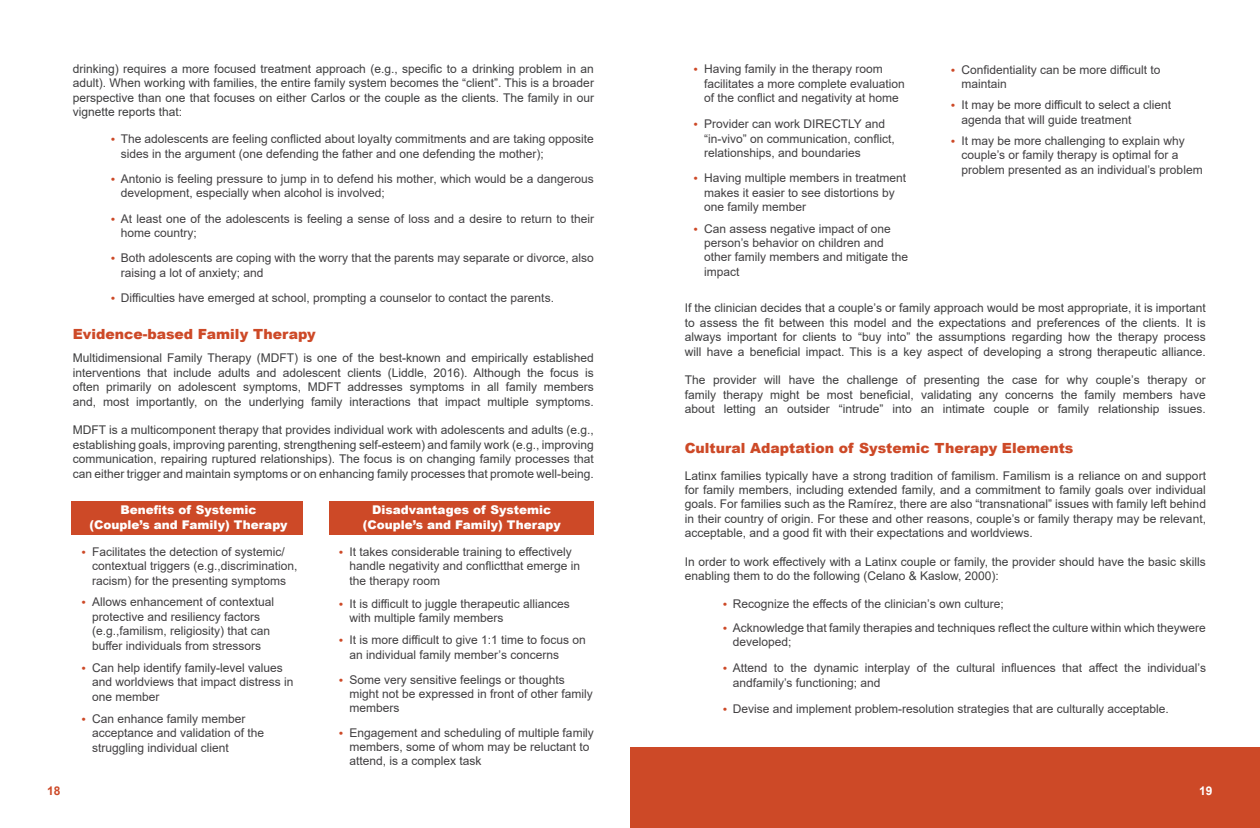
<style>
.page{position:relative;width:1260px;height:828px;background:#fff}
.page>*{position:absolute;margin:0;border:0;box-sizing:border-box;transform-origin:0 0}
.t1{font:900 14px "Arial";color:#cd4927}
.t2{font:12px/14.4px "Arial";color:#413f41}
.t3{font:12px/14.4px "Arial";color:#3e3e3f;text-align:justify}
.t4{font:900 12px/14.4px "Arial";color:#fff;text-align:center}
.t5{font:700 12px "Arial";color:#cd4927}
.t6{font:700 12px "Arial";color:#fff}
.t7{font:700 11px "Arial";color:#cd4927}
</style>
<div class="page">
<div style="left:72px;top:502px;width:231px;height:33px;background:#cd4927"></div>
<div style="left:329px;top:502px;width:265px;height:33px;background:#cd4927"></div>
<div style="left:630px;top:748px;width:630px;height:80px;background:#cd4927"></div>
<p class="t3" style="left:73px;top:61px;width:523px">drinking) requires a more focused treatment approach (e.g., specific to a drinking problem in an adult). When working with families, the entire family system becomes the “client”. This is a broader perspective than one that focuses on either Carlos or the couple as the clients. The family in our vignette reports that:</p>
<p class="t2" style="left:121px;top:132px;width:475px">The adolescents are feeling conflicted about loyalty commitments and are taking opposite sides in the argument (one defending the father and one defending the mother);</p>
<p class="t7" style="left:111px;top:132px;width:5px">•</p>
<p class="t2" style="left:121px;top:172px;width:475px">Antonio is feeling pressure to jump in to defend his mother, which would be a dangerous development, especially when alcohol is involved;</p>
<p class="t7" style="left:111px;top:171px;width:5px">•</p>
<p class="t2" style="left:121px;top:211px;width:475px">At least one of the adolescents is feeling a sense of loss and a desire to return to their home country;</p>
<p class="t7" style="left:111px;top:211px;width:5px">•</p>
<p class="t2" style="left:121px;top:251px;width:475px">Both adolescents are coping with the worry that the parents may separate or divorce, also raising a lot of anxiety; and</p>
<p class="t7" style="left:111px;top:251px;width:5px">•</p>
<p class="t2" style="left:121px;top:291px;width:435px">Difficulties have emerged at school, prompting a counselor to contact the parents.</p>
<p class="t7" style="left:111px;top:291px;width:5px">•</p>
<p class="t1" style="left:73px;top:324px;width:245px">Evidence-based Family Therapy</p>
<p class="t3" style="left:73px;top:351px;width:523px">Multidimensional Family Therapy (MDFT) is one of the best-known and empirically established interventions that include adults and adolescent clients (Liddle, 2016). Although the focus is often primarily on adolescent symptoms, MDFT addresses symptoms in all family members and, most importantly, on the underlying family interactions that impact multiple symptoms.</p>
<p class="t3" style="left:73px;top:423px;width:523px">MDFT is a multicomponent therapy that provides individual work with adolescents and adults (e.g., establishing goals, improving parenting, strengthening self-esteem) and family work (e.g., improving communication, repairing ruptured relationships). The focus is on changing family processes that can either trigger and maintain symptoms or on enhancing family processes that promote well-being.</p>
<p class="t4" style="left:89px;top:502px;width:200px">Benefits of Systemic (Couple’s and Family) Therapy</p>
<p class="t4" style="left:363px;top:502px;width:200px">Disadvantages of Systemic (Couple’s and Family) Therapy</p>
<p class="t2" style="left:92px;top:544px;width:207px">Facilitates the detection of systemic/ contextual triggers (e.g.,discrimination, racism) for the presenting symptoms</p>
<p class="t2" style="left:349px;top:544px;width:232px">It takes considerable training to effectively handle negativity and conflictthat emerge in the therapy room</p>
<p class="t2" style="left:92px;top:595px;width:184px">Allows enhancement of contextual protective and resiliency factors (e.g.,familism, religiosity) that can buffer individuals from stressors</p>
<p class="t2" style="left:349px;top:596px;width:222px">It is difficult to juggle therapeutic alliances with multiple family members</p>
<p class="t7" style="left:82px;top:544px;width:5px">•</p>
<p class="t7" style="left:339px;top:544px;width:5px">•</p>
<p class="t7" style="left:82px;top:595px;width:5px">•</p>
<p class="t7" style="left:339px;top:596px;width:5px">•</p>
<p class="t2" style="left:349px;top:633px;width:238px">It is more difficult to give 1:1 time to focus on an individual family member’s concerns</p>
<p class="t7" style="left:339px;top:633px;width:5px">•</p>
<p class="t2" style="left:92px;top:660px;width:203px">Can help identify family-level values and worldviews that impact distress in one member</p>
<p class="t7" style="left:82px;top:660px;width:5px">•</p>
<p class="t2" style="left:349px;top:672px;width:245px">Some very sensitive feelings or thoughts might not be expressed in front of other family members</p>
<p class="t7" style="left:339px;top:672px;width:5px">•</p>
<p class="t2" style="left:92px;top:711px;width:174px">Can enhance family member acceptance and validation of the struggling individual client</p>
<p class="t7" style="left:82px;top:711px;width:5px">•</p>
<p class="t2" style="left:349px;top:725px;width:246px">Engagement and scheduling of multiple family members, some of whom may be reluctant to attend, is a complex task</p>
<p class="t7" style="left:339px;top:725px;width:5px">•</p>
<p class="t2" style="left:704px;top:62px;width:202px">Having family in the therapy room facilitates a more complete evaluation of the conflict and negativity at home</p>
<p class="t7" style="left:694px;top:62px;width:5px">•</p>
<p class="t2" style="left:704px;top:117px;width:192px">Provider can work DIRECTLY and “in-vivo” on communication, conflict, relationships, and boundaries</p>
<p class="t7" style="left:694px;top:117px;width:5px">•</p>
<p class="t2" style="left:704px;top:171px;width:204px">Having multiple members in treatment makes it easier to see distortions by one family member</p>
<p class="t7" style="left:694px;top:171px;width:5px">•</p>
<p class="t2" style="left:704px;top:221px;width:206px">Can assess negative impact of one person’s behavior on children and other family members and mitigate the impact</p>
<p class="t7" style="left:694px;top:221px;width:5px">•</p>
<p class="t2" style="left:961px;top:62px;width:201px">Confidentiality can be more difficult to maintain</p>
<p class="t7" style="left:951px;top:62px;width:5px">•</p>
<p class="t2" style="left:961px;top:98px;width:211px">It may be more difficult to select a client agenda that will guide treatment</p>
<p class="t7" style="left:951px;top:98px;width:5px">•</p>
<p class="t2" style="left:961px;top:133px;width:243px">It may be more challenging to explain why couple’s or family therapy is optimal for a problem presented as an individual’s problem</p>
<p class="t7" style="left:951px;top:133px;width:5px">•</p>
<p class="t3" style="left:685px;top:301px;width:523px">If the clinician decides that a couple’s or family approach would be most appropriate, it is important to assess the fit between this model and the expectations and preferences of the clients. It is always important for clients to “buy into” the assumptions regarding how the therapy process will have a beneficial impact. This is a key aspect of developing a strong therapeutic alliance.</p>
<p class="t3" style="left:685px;top:373px;width:523px">The provider will have the challenge of presenting the case for why couple’s therapy or family therapy might be most beneficial, validating any concerns the family members have about letting an outsider “intrude” into an intimate couple or family relationship issues.</p>
<p class="t1" style="left:685px;top:437px;width:390px">Cultural Adaptation of Systemic Therapy Elements</p>
<p class="t3" style="left:685px;top:468px;width:523px">Latinx families typically have a strong tradition of familism. Familism is a reliance on and support for family members, including extended family, and a commitment to family goals over individual goals. For families such as the Ramírez, there are also “transnational” issues with family left behind in their country of origin. For these and other reasons, couple’s or family therapy may be relevant, acceptable, and a good fit with their expectations and worldviews.</p>
<p class="t3" style="left:685px;top:555px;width:523px">In order to work effectively with a Latinx couple or family, the provider should have the basic skills enabling them to do the following (Celano &amp; Kaslow, 2000):</p>
<p class="t2" style="left:733px;top:596px;width:272px">Recognize the effects of the clinician’s own culture;</p>
<p class="t7" style="left:723px;top:596px;width:5px">•</p>
<p class="t2" style="left:733px;top:620px;width:475px">Acknowledge that family therapies and techniques reflect the culture within which theywere developed;</p>
<p class="t7" style="left:723px;top:620px;width:5px">•</p>
<p class="t2" style="left:733px;top:661px;width:475px">Attend to the dynamic interplay of the cultural influences that affect the individual’s andfamily’s functioning; and</p>
<p class="t7" style="left:723px;top:661px;width:5px">•</p>
<p class="t2" style="left:733px;top:701px;width:438px">Devise and implement problem-resolution strategies that are culturally acceptable.</p>
<p class="t7" style="left:723px;top:701px;width:5px">•</p>
<p class="t5" style="left:47px;top:782px;width:15px">18</p>
<p class="t6" style="left:1199px;top:782px;width:15px">19</p>
</div>
